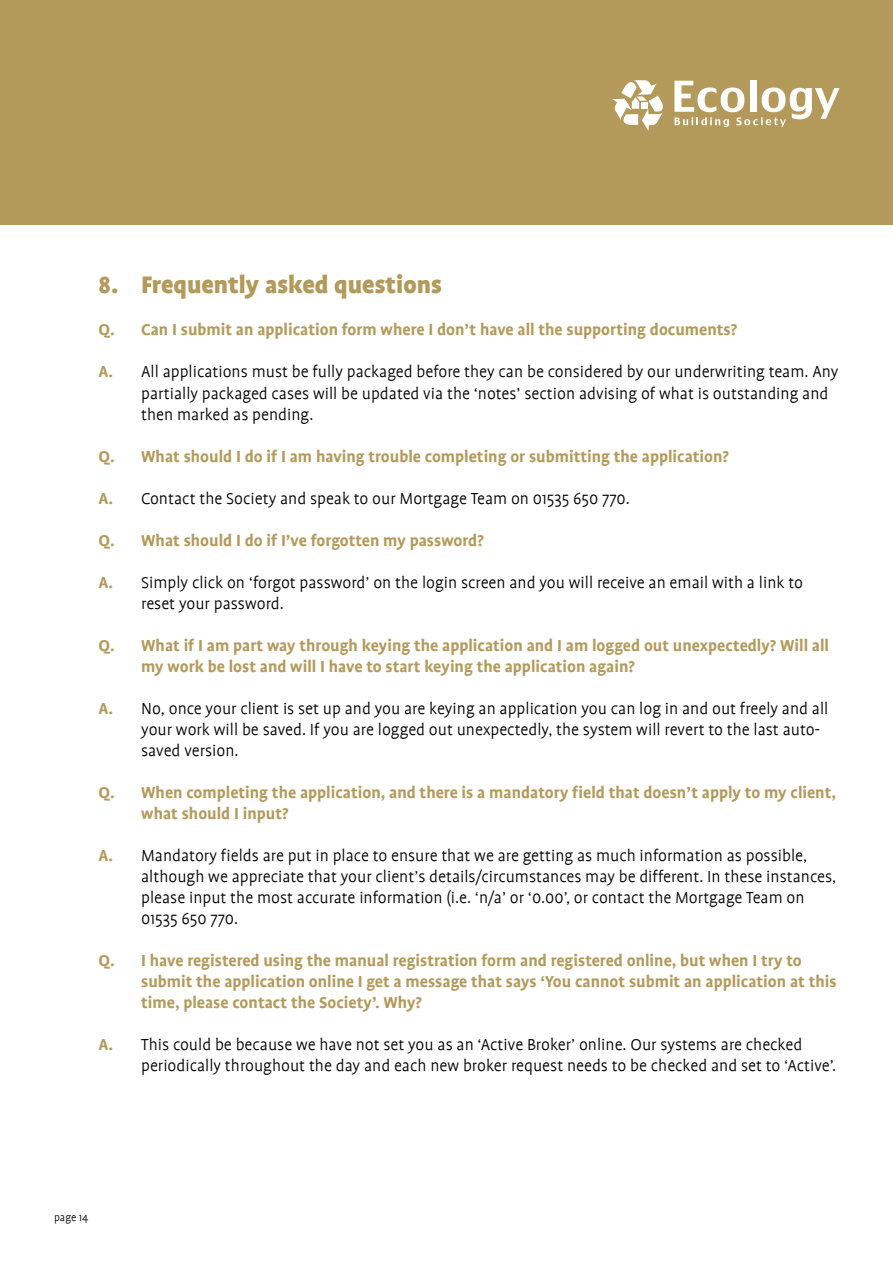
<style>
.page{position:relative;width:893px;height:1263px;background:#fff}
.page>*{position:absolute;margin:0;border:0;box-sizing:border-box;transform-origin:0 0}
.t1{font:900 27px "Profile";color:#b49a5a}
.t2{font:300 18px/21px "Profile";color:#000}
.t3{font:700 18px/21px "Profile";color:#b49a5a}
.t4{font:300 12px "Profile";color:#000}
.s1{font-weight:700;color:#b49a5a}
</style>
<div class="page">
<div style="left:0;top:0;width:893px;height:225px;background:#b49a5a"></div>
<svg style="left:674px;top:81px;width:165px;height:46px"></svg>
<svg style="left:612px;top:80px;width:51px;height:51px"></svg>
<h1 class="t1" style="left:99px;top:270px;width:345px">8. Frequently asked questions</h1>
<p class="t3" style="left:99px;top:319px;width:640px">Q. Can I submit an application form where I don’t have all the supporting documents?</p>
<p class="t2" style="left:141px;top:362px;width:699px;text-indent:-43px"><span class="s1">A.</span> All applications must be fully packaged before they can be considered by our underwriting team. Any partially packaged cases will be updated via the ‘notes’ section advising of what is outstanding and then marked as pending.</p>
<p class="t3" style="left:99px;top:445px;width:632px">Q. What should I do if I am having trouble completing or submitting the application?</p>
<p class="t2" style="left:99px;top:488px;width:533px"><span class="s1">A.</span> Contact the Society and speak to our Mortgage Team on 01535 650 770.</p>
<p class="t3" style="left:99px;top:529px;width:387px">Q. What should I do if I’ve forgotten my password?</p>
<p class="t2" style="left:141px;top:572px;width:663px;text-indent:-43px"><span class="s1">A.</span> Simply click on ‘forgot password’ on the login screen and you will receive an email with a link to reset your password.</p>
<p class="t3" style="left:141px;top:634px;width:689px;text-indent:-43px">Q. What if I am part way through keying the application and I am logged out unexpectedly? Will all my work be lost and will I have to start keying the application again?</p>
<p class="t2" style="left:141px;top:698px;width:689px;text-indent:-43px"><span class="s1">A.</span> No, once your client is set up and you are keying an application you can log in and out freely and all your work will be saved. If you are logged out unexpectedly, the system will revert to the last auto&shy;saved version.</p>
<p class="t3" style="left:141px;top:781px;width:696px;text-indent:-43px">Q. When completing the application, and there is a mandatory field that doesn’t apply to my client, what should I input?</p>
<p class="t2" style="left:141px;top:845px;width:696px;text-indent:-43px"><span class="s1">A.</span> Mandatory fields are put in place to ensure that we are getting as much information as possible, although we appreciate that your client’s details/circumstances may be different. In these instances, please input the most accurate information (i.e. ‘n/a’ or ‘0.00’, or contact the Mortgage Team on 01535 650 770.</p>
<p class="t3" style="left:141px;top:949px;width:697px;text-indent:-43px">Q. I have registered using the manual registration form and registered online, but when I try to submit the application online I get a message that says ‘You cannot submit an application at this time, please contact the Society’. Why?</p>
<p class="t2" style="left:141px;top:1034px;width:696px;text-indent:-43px"><span class="s1">A.</span> This could be because we have not set you as an ‘Active Broker’ online. Our systems are checked periodically throughout the day and each new broker request needs to be checked and set to ‘Active’.</p>
<p class="t4" style="left:54px;top:1211px;width:36px">page 14</p>
</div>
